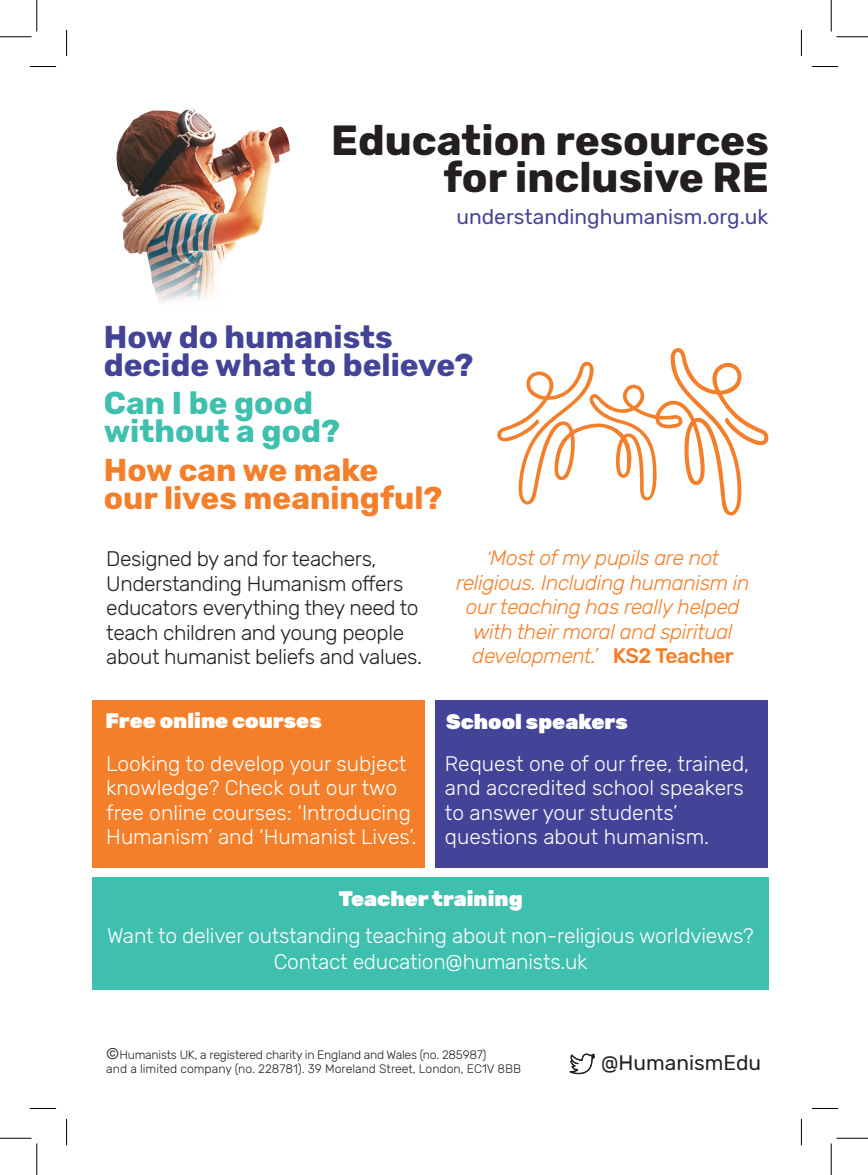
<style>
.page{position:relative;width:868px;height:1175px;background:#fff}
.page>*{position:absolute;margin:0;border:0;box-sizing:border-box;transform-origin:0 0}
.t1{font:700 42px/36.6px "Rubik";color:#231f20;text-align:right}
.t2{font:700 31.5px/28px "Rubik";color:#434497}
.t3{font:700 31.5px/28px "Rubik";color:#f47f2a}
.t4{font:700 31.5px/28px "Rubik";color:#3fbfae}
.t5{font:300 21px/24.5px "Rubik";color:#fff}
.t6{font:300 21px/24.5px "Rubik";letter-spacing:-.02em;color:#231f20}
.t7{font:italic 300 21px/24.5px "Rubik";letter-spacing:-.02em;color:#f47f2a;text-align:center}
.t8{font:900 21px "Rubik";color:#fff}
.t9{font:21px "Rubik";color:#434497}
.t10{font:21px "Rubik";color:#231f20}
.t11{font:300 12.25px/14px "Rubik";letter-spacing:-.02em;color:#231f20}
.s1{font-size:19.25px}
.s2{font-weight:500;font-style:normal}
.s3{font-size:15.75px}
</style>
<div class="page">
<img style="left:116px;top:108px;width:174px;height:195px">
<svg style="left:497px;top:348px;width:271px;height:168px"></svg>
<svg style="left:569px;top:1053px;width:26px;height:22px"></svg>
<div style="left:435px;top:700px;width:332px;height:168px;background:#434497"></div>
<div style="left:92px;top:700px;width:333px;height:168px;background:#f47f2a"></div>
<div style="left:93px;top:877px;width:675px;height:113px;background:#3fbfae"></div>
<svg style="left:30px;top:66px;width:26px;height:1px"></svg>
<svg style="left:811px;top:66px;width:26px;height:1px"></svg>
<svg style="left:30px;top:1108px;width:26px;height:1px"></svg>
<svg style="left:811px;top:1108px;width:26px;height:1px"></svg>
<svg style="left:66px;top:30px;width:1px;height:26px"></svg>
<svg style="left:66px;top:1119px;width:1px;height:26px"></svg>
<svg style="left:800px;top:30px;width:1px;height:26px"></svg>
<svg style="left:800px;top:1119px;width:1px;height:26px"></svg>
<hr style="left:0;top:36px;width:32px;height:1px;background:#000">
<hr style="left:836px;top:36px;width:31px;height:1px;background:#000">
<hr style="left:0;top:1138px;width:32px;height:1px;background:#000">
<hr style="left:836px;top:1138px;width:31px;height:1px;background:#000">
<hr style="left:36px;top:0;width:1px;height:31px;background:#000">
<hr style="left:36px;top:1143px;width:1px;height:32px;background:#000">
<hr style="left:830px;top:0;width:1px;height:31px;background:#000">
<hr style="left:830px;top:1143px;width:1px;height:32px;background:#000">
<p class="t1" style="left:331px;top:123px;width:439px">Education resources for inclusive RE</p>
<p class="t9" style="left:456px;top:205px;width:313px">understandinghumanism.org.uk</p>
<p class="t2" style="left:104px;top:324px;width:371px">How do humanists decide what to believe?</p>
<p class="t4" style="left:104px;top:390px;width:238px">Can I be good without a god?</p>
<p class="t3" style="left:104px;top:457px;width:340px">How can we make<br>our lives meaningful?</p>
<p class="t6" style="left:106px;top:547px;width:317px">Designed by and for teachers,<br>Understanding Humanism offers educators everything they need to teach children and young people about humanist beliefs and values.</p>
<p class="t7" style="left:456px;top:546px;width:295px"><span class="s1">‘</span>Most of my pupils are not religious. Including humanism in our teaching has really helped with their moral and spiritual development.’ <span class="s2">KS2 Teacher</span></p>
<p class="t8" style="left:105px;top:708px;width:218px">Free online courses</p>
<p class="t5" style="left:106px;top:752px;width:311px">Looking to develop your subject knowledge? Check out our two free online courses: ‘Introducing<br>Humanism’ and ‘Humanist Lives’.</p>
<p class="t8" style="left:446px;top:709px;width:183px">School speakers</p>
<p class="t5" style="left:445px;top:752px;width:305px">Request one of our free, trained, and accredited school speakers to answer your students’ questions about humanism.</p>
<p class="t8" style="left:338px;top:886px;width:185px">Teacher training</p>
<p class="t5" style="left:107px;top:924px;width:648px;line-height:25.2px;text-align:center">Want to deliver outstanding teaching about non-religious worldviews?<br>Contact education@humanists.uk</p>
<p class="t11" style="left:106px;top:1048px;width:416px"><span class="s3">©</span>Humanists UK, a registered charity in England and Wales (no. 285987)<br>and a limited company (no. 228781). 39 Moreland Street, London, EC1V 8BB</p>
<p class="t10" style="left:601px;top:1050px;width:161px">@HumanismEdu</p>
</div>
